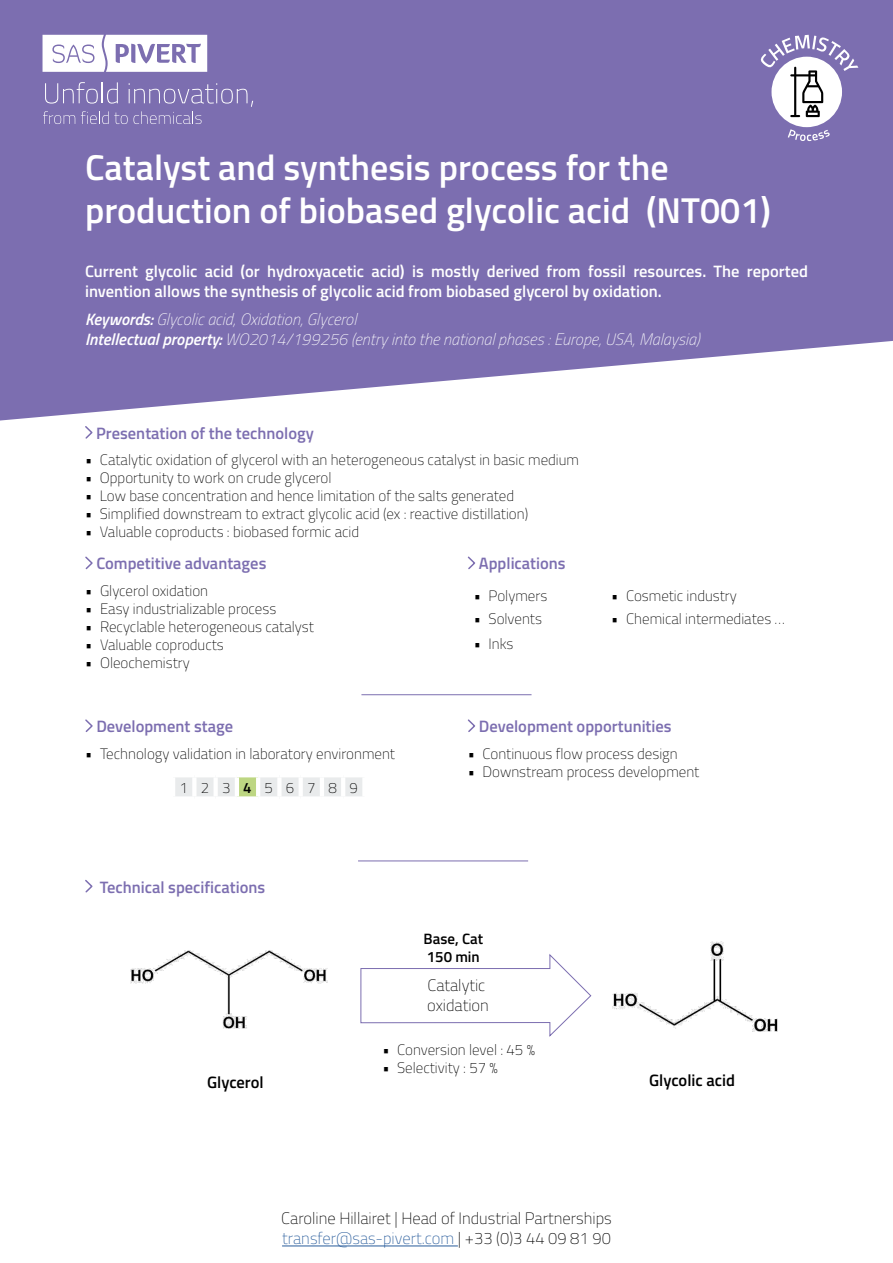
<style>
.page{position:relative;width:893px;height:1263px;background:#fff}
.page>*{position:absolute;margin:0;border:0;box-sizing:border-box;transform-origin:0 0}
.t1{font:600 36px/43.2px "Titillium";color:#fff}
.t2{font:600 16.5px/19.8px "Titillium";color:#fff}
.t3{font:600 16.5px "Titillium";color:#7c6eb0}
.t4{font:italic 100 16.5px/19.8px "Titillium";color:#fff}
.t5{font:100 16.5px/19.8px "Titillium";color:#000}
.t6{font:600 16.5px "Titillium";color:#000}
.t7{font:100 15px "Titillium";color:#000}
.t8{font:600 15px/18px "Titillium";color:#000}
.t9{font:100 15px "Titillium";letter-spacing:.855em;color:#000}
.s1{font-weight:600}
.s2{color:#275b9b}
</style>
<div class="page">
<svg style="left:0;top:0;width:893px;height:420px;background:#897cb7"></svg>
<svg style="left:85px;top:556px;width:8px;height:14px"></svg>
<svg style="left:467px;top:556px;width:9px;height:14px"></svg>
<svg style="left:85px;top:719px;width:8px;height:13px"></svg>
<svg style="left:175px;top:777px;width:187px;height:19px;background:#e9ebec"></svg>
<div style="left:237px;top:775px;width:21px;height:23px;background:#bdd682"></div>
<div style="left:258px;top:775px;width:21px;height:23px;background:#e9ebec"></div>
<hr style="left:192px;top:777px;width:4px;height:19px;background:#fff">
<hr style="left:214px;top:777px;width:4px;height:19px;background:#fff">
<hr style="left:237px;top:773px;width:21px;height:4px;background:#fff">
<hr style="left:235px;top:777px;width:4px;height:19px;background:#fff">
<hr style="left:258px;top:773px;width:21px;height:4px;background:#fff">
<hr style="left:256px;top:777px;width:4px;height:19px;background:#fff">
<div style="left:277px;top:777px;width:5px;height:19px;background:#fff"></div>
<hr style="left:299px;top:777px;width:4px;height:19px;background:#fff">
<hr style="left:320px;top:777px;width:4px;height:19px;background:#fff">
<hr style="left:341px;top:777px;width:4px;height:19px;background:#fff">
<div style="left:237px;top:796px;width:21px;height:5px;background:#fff"></div>
<div style="left:258px;top:796px;width:21px;height:5px;background:#fff"></div>
<svg style="left:85px;top:426px;width:8px;height:13px"></svg>
<svg style="left:467px;top:719px;width:9px;height:13px"></svg>
<hr style="left:358px;top:860px;width:170px;height:1px;background:#7c6eb0">
<hr style="left:361px;top:694px;width:170px;height:1px;background:#7c6eb0">
<img style="left:131px;top:950px;width:196px;height:79px">
<img style="left:612px;top:942px;width:165px;height:89px">
<svg style="left:360px;top:954px;width:232px;height:83px"></svg>
<svg style="left:85px;top:879px;width:8px;height:14px"></svg>
<svg style="left:43px;top:35px;width:164px;height:37px"></svg>
<svg style="left:43px;top:82px;width:210px;height:42px;background:#897cb8"></svg>
<div style="left:771px;top:57px;width:71px;height:70px;background:#fff;border-radius:50%"></div>
<svg style="left:788px;top:129px;width:42px;height:12px"></svg>
<svg style="left:760px;top:35px;width:98px;height:82px"></svg>
<hr style="left:282px;top:1246px;width:176px;height:1px;background:#275b9b">
<h1 class="t1" style="left:85px;top:144px;width:687px">Catalyst and synthesis process for the production of biobased glycolic acid (NT001)</h1>
<p class="t2" style="left:85px;top:261px;width:724px">Current glycolic acid (or hydroxyacetic acid) is mostly derived from fossil resources. The reported invention allows the synthesis of glycolic acid from biobased glycerol by oxidation.</p>
<p class="t4" style="left:85px;top:309px;width:616px"><span class="s1">Keywords:</span> Glycolic acid, Oxidation, Glycerol<br><span class="s1">Intellectual property:</span> WO2014/199256 (entry into the national phases : Europe, USA, Malaysia)</p>
<p class="t3" style="left:96px;top:420px;width:219px">Presentation of the technology</p>
<p class="t7" style="left:85px;top:449px;width:495px">• Catalytic oxidation of glycerol with an heterogeneous catalyst in basic medium</p>
<p class="t7" style="left:85px;top:467px;width:248px">• Opportunity to work on crude glycerol</p>
<p class="t7" style="left:85px;top:485px;width:431px">• Low base concentration and hence limitation of the salts generated</p>
<p class="t7" style="left:85px;top:503px;width:445px">• Simplified downstream to extract glycolic acid (ex : reactive distillation)</p>
<p class="t7" style="left:85px;top:521px;width:276px">• Valuable coproducts : biobased formic acid</p>
<p class="t3" style="left:96px;top:551px;width:172px">Competitive advantages</p>
<p class="t7" style="left:85px;top:580px;width:124px">• Glycerol oxidation</p>
<p class="t7" style="left:85px;top:598px;width:193px">• Easy industrializable process</p>
<p class="t7" style="left:85px;top:616px;width:230px">• Recyclable heterogeneous catalyst</p>
<p class="t7" style="left:85px;top:634px;width:140px">• Valuable coproducts</p>
<p class="t7" style="left:85px;top:652px;width:106px">• Oleochemistry</p>
<p class="t3" style="left:96px;top:714px;width:138px">Development stage</p>
<p class="t7" style="left:85px;top:743px;width:311px">• Technology validation in laboratory environment</p>
<p class="t9" style="left:180px;top:777px;width:180px">123<span class="s1">4</span>56789</p>
<p class="t3" style="left:479px;top:551px;width:88px">Applications</p>
<p class="t7" style="left:474px;top:585px;width:75px">• Polymers</p>
<p class="t7" style="left:611px;top:585px;width:127px">• Cosmetic industry</p>
<p class="t7" style="left:474px;top:608px;width:70px">• Solvents</p>
<p class="t7" style="left:611px;top:608px;width:175px">• Chemical intermediates …</p>
<p class="t7" style="left:474px;top:633px;width:41px">• Inks</p>
<p class="t3" style="left:479px;top:714px;width:194px">Development opportunities</p>
<p class="t7" style="left:468px;top:743px;width:211px">• Continuous flow process design</p>
<p class="t7" style="left:468px;top:761px;width:233px">• Downstream process development</p>
<p class="t3" style="left:100px;top:874px;width:167px">Technical specifications</p>
<p class="t8" style="left:424px;top:929px;width:61px">Base, Cat<br>150 min</p>
<p class="t5" style="left:427px;top:975px;width:63px">Catalytic oxidation</p>
<p class="t7" style="left:382px;top:1039px;width:154px">• Conversion level : 45 %</p>
<p class="t7" style="left:382px;top:1057px;width:117px">• Selectivity : 57 %</p>
<p class="t6" style="left:207px;top:1070px;width:58px">Glycerol</p>
<p class="t6" style="left:649px;top:1068px;width:87px">Glycolic acid</p>
<p class="t5" style="left:281px;top:1208px;width:332px">Caroline Hillairet | Head of Industrial Partnerships <span class="s2">transfer@sas-pivert.com</span> | +33 (0)3 44 09 81 90</p>
</div>
